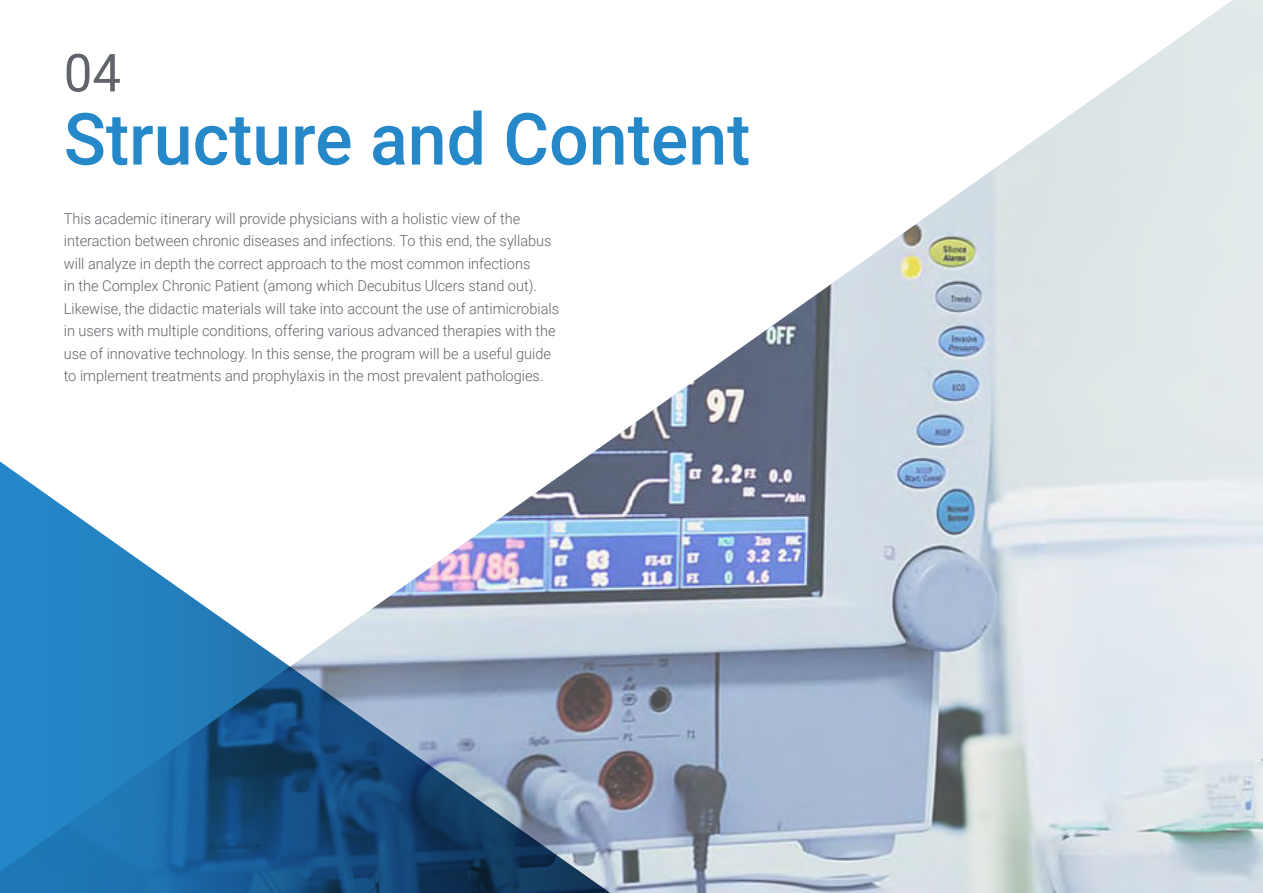
<style>
.page{position:relative;width:1263px;height:893px;background:#fff}
.page>*{position:absolute;margin:0;border:0;box-sizing:border-box;transform-origin:0 0}
.t1{font:500 72px "Roboto";color:#2488c9}
.t2{font:52.5px "Roboto";color:#61646a}
.t3{font:300 15px/22.5px "Roboto";color:#61646a}
</style>
<div class="page">
<img style="left:602px;top:0;width:661px;height:893px">
<svg style="left:0;top:446px;width:640px;height:447px"></svg>
<h2 class="t2" style="left:64px;top:36px;width:59px">04</h2>
<h1 class="t1" style="left:64px;top:89px;width:688px">Structure and Content</h1>
<p class="t3" style="left:64px;top:207px;width:497px">This academic itinerary will provide physicians with a holistic view of the interaction between chronic diseases and infections. To this end, the syllabus will analyze in depth the correct approach to the most common infections<br>in the Complex Chronic Patient (among which Decubitus Ulcers stand out).<br>Likewise, the didactic materials will take into account the use of antimicrobials in users with multiple conditions, offering various advanced therapies with the use of innovative technology. In this sense, the program will be a useful guide to implement treatments and prophylaxis in the most prevalent pathologies.</p>
</div>
